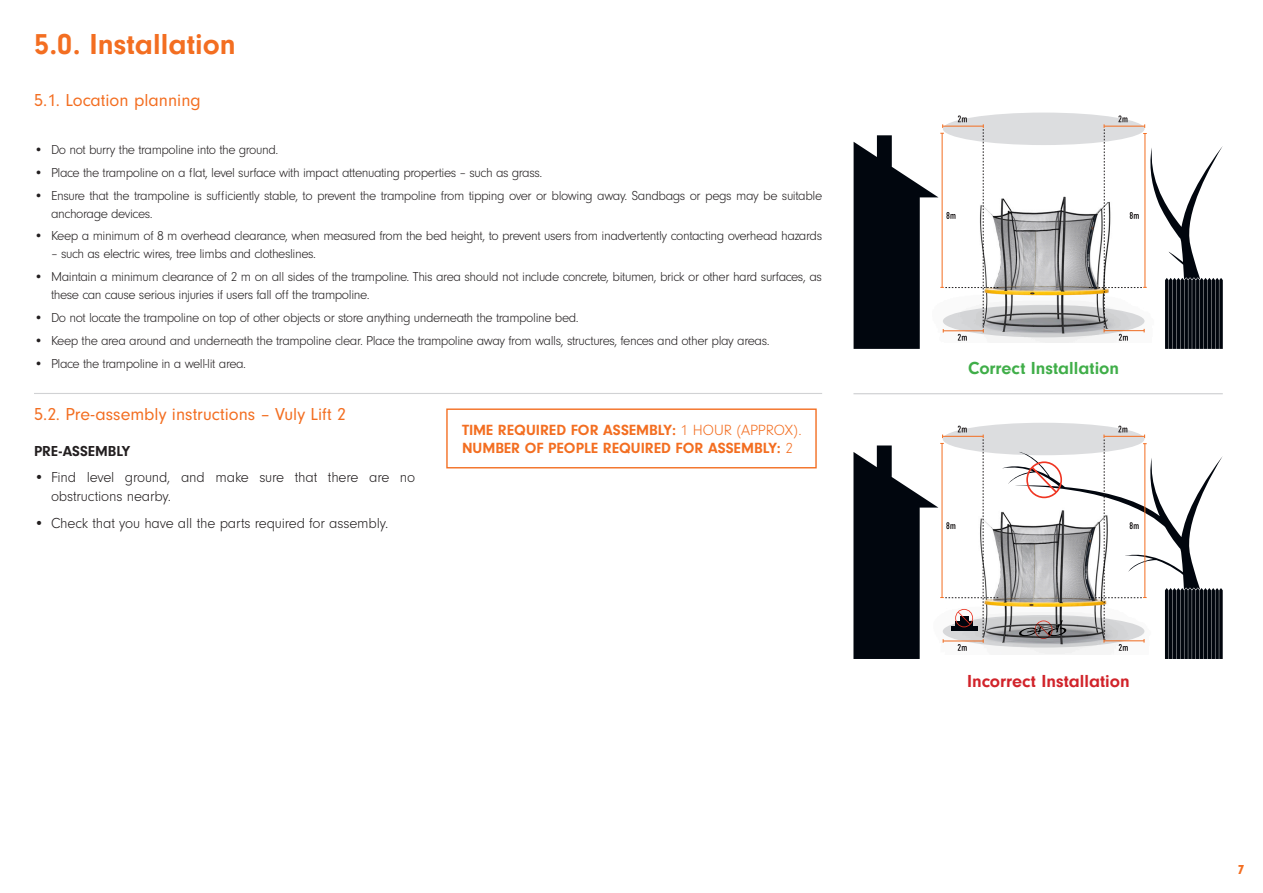
<style>
.page{position:relative;width:1263px;height:893px;background:#fff}
.page>*{position:absolute;margin:0;border:0;box-sizing:border-box;transform-origin:0 0}
.t1{font:700 30px "Neuzeit Gro";color:#f36e21}
.t2{font:700 18.15px "Neuzeit Gro";color:#d1232a}
.t3{font:700 18.15px "Neuzeit Gro";color:#40ae49}
.t4{font:18px "Neuzeit Gro";color:#f36e21}
.t5{font:700 15.3px/18.3px "Neuzeit Gro";color:#f36e21}
.t6{font:300 15px/19.5px "Neuzeit Gro";letter-spacing:-.01em;color:#231f20}
.t7{font:700 15px "Neuzeit Gro";color:#231f20}
.t8{font:300 13.5px/18px "Neuzeit Gro";letter-spacing:-.03em;color:#231f20}
.t9{font:900 13.5px "Neuzeit Gro";color:#f36e21}
.s1{font-weight:300}
</style>
<div class="page">
<hr style="left:853px;top:393px;width:370px;height:1px;background:#d1d2d4">
<hr style="left:34px;top:393px;width:788px;height:1px;background:#d1d2d4">
<div style="left:943px;top:113px;width:201px;height:32px;background:#dcdddf;border-radius:50%"></div>
<svg style="left:1089px;top:115px;width:134px;height:234px"></svg>
<svg style="left:853px;top:115px;width:138px;height:234px"></svg>
<img style="left:929px;top:186px;width:235px;height:156px">
<div style="left:943px;top:423px;width:201px;height:32px;background:#dcdddf;border-radius:50%"></div>
<svg style="left:853px;top:426px;width:370px;height:233px"></svg>
<img style="left:931px;top:498px;width:235px;height:156px">
<div style="left:446px;top:408px;width:371px;height:60px;border:1px solid #f36e21"></div>
<p class="t1" style="left:34px;top:27px;width:203px">5.0. Installation</p>
<p class="t4" style="left:34px;top:90px;width:168px">5.1. Location planning</p>
<p class="t8" style="left:34px;top:141px;width:246px">• Do not burry the trampoline into the ground.</p>
<p class="t8" style="left:34px;top:163px;width:510px">• Place the trampoline on a flat, level surface with impact attenuating properties – such as grass.</p>
<p class="t8" style="left:51px;top:186px;width:773px;text-indent:-17px">• Ensure that the trampoline is sufficiently stable, to prevent the trampoline from tipping over or blowing away. Sandbags or pegs may be suitable anchorage devices.</p>
<p class="t8" style="left:34px;top:227px;width:790px">• Keep a minimum of 8 m overhead clearance, when measured from the bed height, to prevent users from inadvertently contacting overhead hazards</p>
<p class="t8" style="left:51px;top:245px;width:267px">– such as electric wires, tree limbs and clotheslines.</p>
<p class="t8" style="left:51px;top:268px;width:772px;text-indent:-17px">• Maintain a minimum clearance of 2 m on all sides of the trampoline. This area should not include concrete, bitumen, brick or other hard surfaces, as these can cause serious injuries if users fall off the trampoline.</p>
<p class="t8" style="left:34px;top:309px;width:546px">• Do not locate the trampoline on top of other objects or store anything underneath the trampoline bed.</p>
<p class="t8" style="left:34px;top:332px;width:737px">• Keep the area around and underneath the trampoline clear. Place the trampoline away from walls, structures, fences and other play areas.</p>
<p class="t8" style="left:34px;top:355px;width:214px">• Place the trampoline in a well-lit area.</p>
<p class="t4" style="left:34px;top:405px;width:314px">5.2. Pre-assembly instructions – Vuly Lift 2</p>
<p class="t7" style="left:34px;top:442px;width:98px">PRE-ASSEMBLY</p>
<p class="t6" style="left:51px;top:468px;width:366px;text-indent:-17px">• Find level ground, and make sure that there are no obstructions nearby.</p>
<p class="t6" style="left:34px;top:513px;width:356px">• Check that you have all the parts required for assembly.</p>
<p class="t5" style="left:462px;top:421px;width:341px">TIME REQUIRED FOR ASSEMBLY: <span class="s1">1 HOUR (APPROX).<br></span>NUMBER OF PEOPLE REQUIRED FOR ASSEMBLY: <span class="s1">2</span></p>
<p class="t3" style="left:968px;top:358px;width:153px">Correct Installation</p>
<p class="t2" style="left:967px;top:671px;width:164px">Incorrect Installation</p>
<p class="t9" style="left:1238px;top:862px;width:8px">7</p>
</div>
